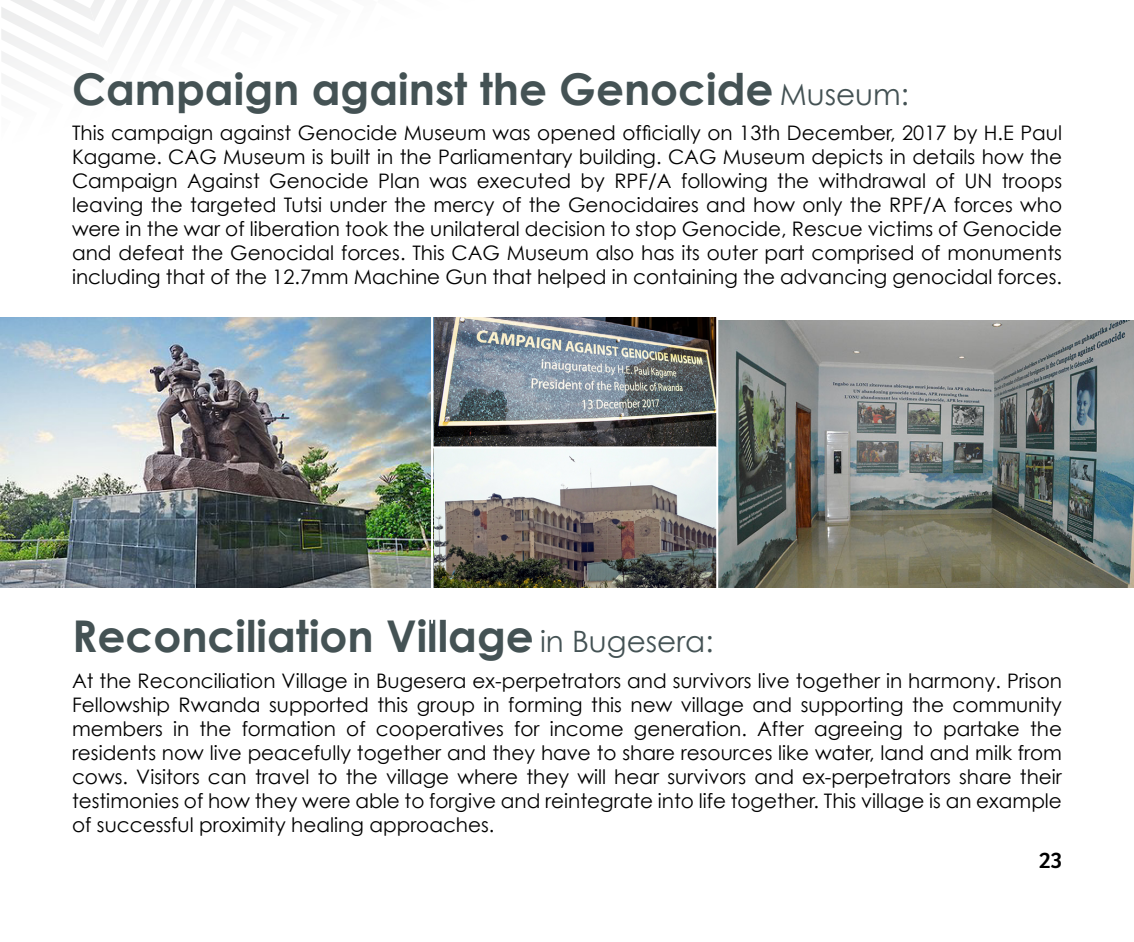
<style>
.page{position:relative;width:1134px;height:942px;background:#fff}
.page>*{position:absolute;margin:0;border:0;box-sizing:border-box;transform-origin:0 0}
.t1{font:700 43.8px "Century Gothic";color:#445254}
.t2{font:600 22px "Ronnia";color:#000}
.t3{font:20px/24px "Century Gothic";color:#000;text-align:justify}
.s1{font-weight:400;font-size:29.4px}
</style>
<div class="page">
<svg style="left:1px;top:0;width:243px;height:75px"></svg>
<img style="left:433px;top:448px;width:283px;height:139px">
<img style="left:433px;top:317px;width:283px;height:129px">
<img style="left:0;top:317px;width:431px;height:270px">
<svg style="left:0;top:503px;width:1px;height:85px"></svg>
<img style="left:718px;top:320px;width:416px;height:267px">
<h1 class="t1" style="left:72px;top:61px;width:838px">Campaign against the Genocide <span class="s1">Museum:</span></h1>
<p class="t3" style="left:72px;top:121px;width:992px">This campaign against Genocide Museum was opened officially on 13th December, 2017 by H.E Paul Kagame. CAG Museum is built in the Parliamentary building. CAG Museum depicts in details how the Campaign Against Genocide Plan was executed by RPF/A following the withdrawal of UN troops leaving the targeted Tutsi under the mercy of the Genocidaires and how only the RPF/A forces who were in the war of liberation took the unilateral decision to stop Genocide, Rescue victims of Genocide and defeat the Genocidal forces. This CAG Museum also has its outer part comprised of monuments including that of the 12.7mm Machine Gun that helped in containing the advancing genocidal forces.</p>
<h1 class="t1" style="left:72px;top:608px;width:643px">Reconciliation Village <span class="s1">in Bugesera:</span></h1>
<p class="t3" style="left:72px;top:667px;width:991px">At the Reconciliation Village in Bugesera ex-perpetrators and survivors live together in harmony. Prison Fellowship Rwanda supported this group in forming this new village and supporting the community members in the formation of cooperatives for income generation. After agreeing to partake the residents now live peacefully together and they have to share resources like water, land and milk from cows. Visitors can travel to the village where they will hear survivors and ex-perpetrators share their testimonies of how they were able to forgive and reintegrate into life together. This village is an example of successful proximity healing approaches.</p>
<p class="t2" style="left:1039px;top:845px;width:24px">23</p>
</div>
